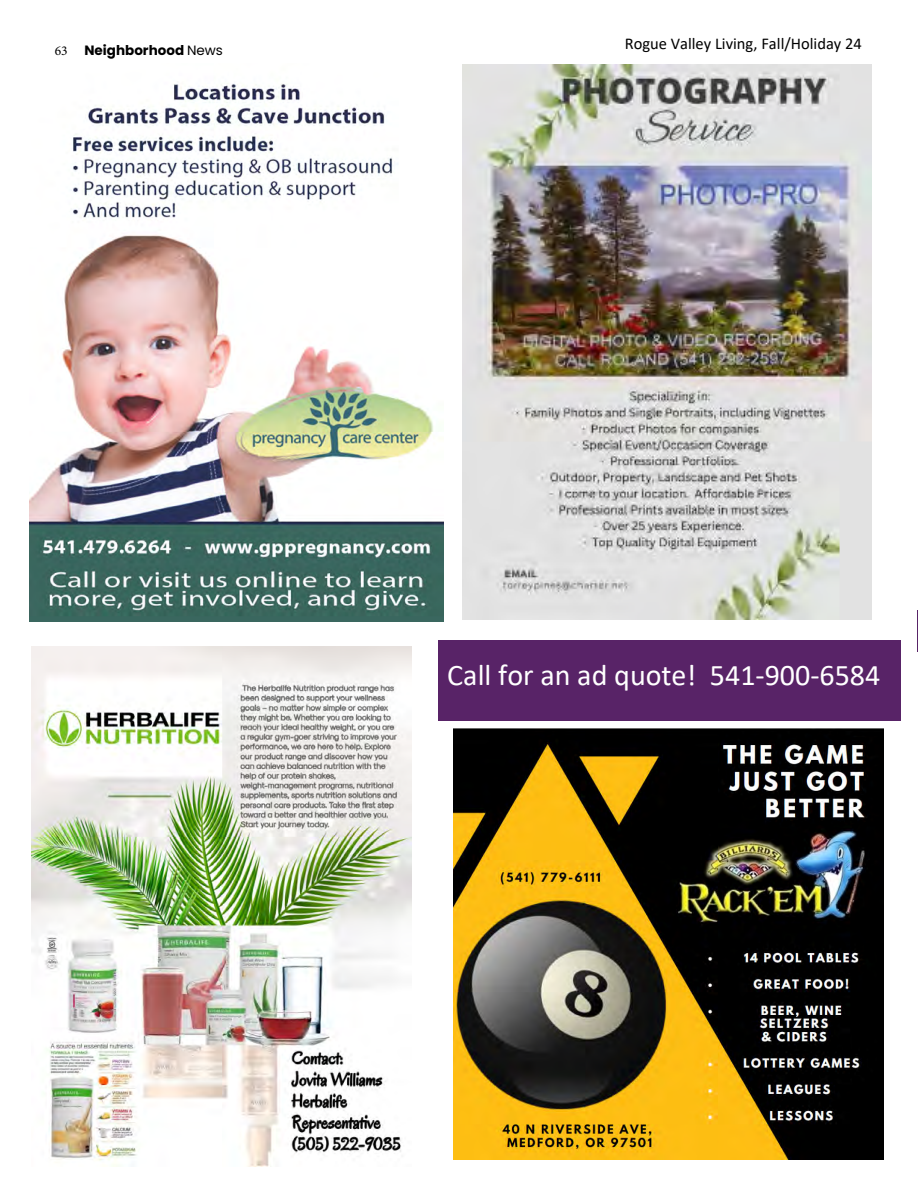
<style>
.page{position:relative;width:918px;height:1188px;background:#fff}
.page>*{position:absolute;margin:0;border:0;box-sizing:border-box;transform-origin:0 0}
.t1{font:30px "Calibri";color:#fff}
.t2{font:16.5px "Calibri";color:#000}
.t3{font:700 13.5px "Poppins";color:#000}
.s1{font-family:"Minion Pro";font-weight:400}
.s2{font-weight:400}
</style>
<div class="page">
<hr style="left:917px;top:610px;width:1px;height:41px;background:#582367">
<img style="left:32px;top:646px;width:380px;height:521px">
<img style="left:454px;top:728px;width:429px;height:431px">
<div style="left:439px;top:640px;width:462px;height:80px;background:#582367"></div>
<img style="left:29px;top:84px;width:414px;height:537px">
<img style="left:462px;top:64px;width:410px;height:555px">
<p class="t3" style="left:55px;top:43px;width:170px"><span class="s1">63</span> Neighborhood <span class="s2">News</span></p>
<p class="t2" style="left:625px;top:32px;width:239px">Rogue Valley Living, Fall/Holiday 24</p>
<h1 class="t1" style="left:447px;top:654px;width:435px">Call for an ad quote! 541-900-6584</h1>
</div>
